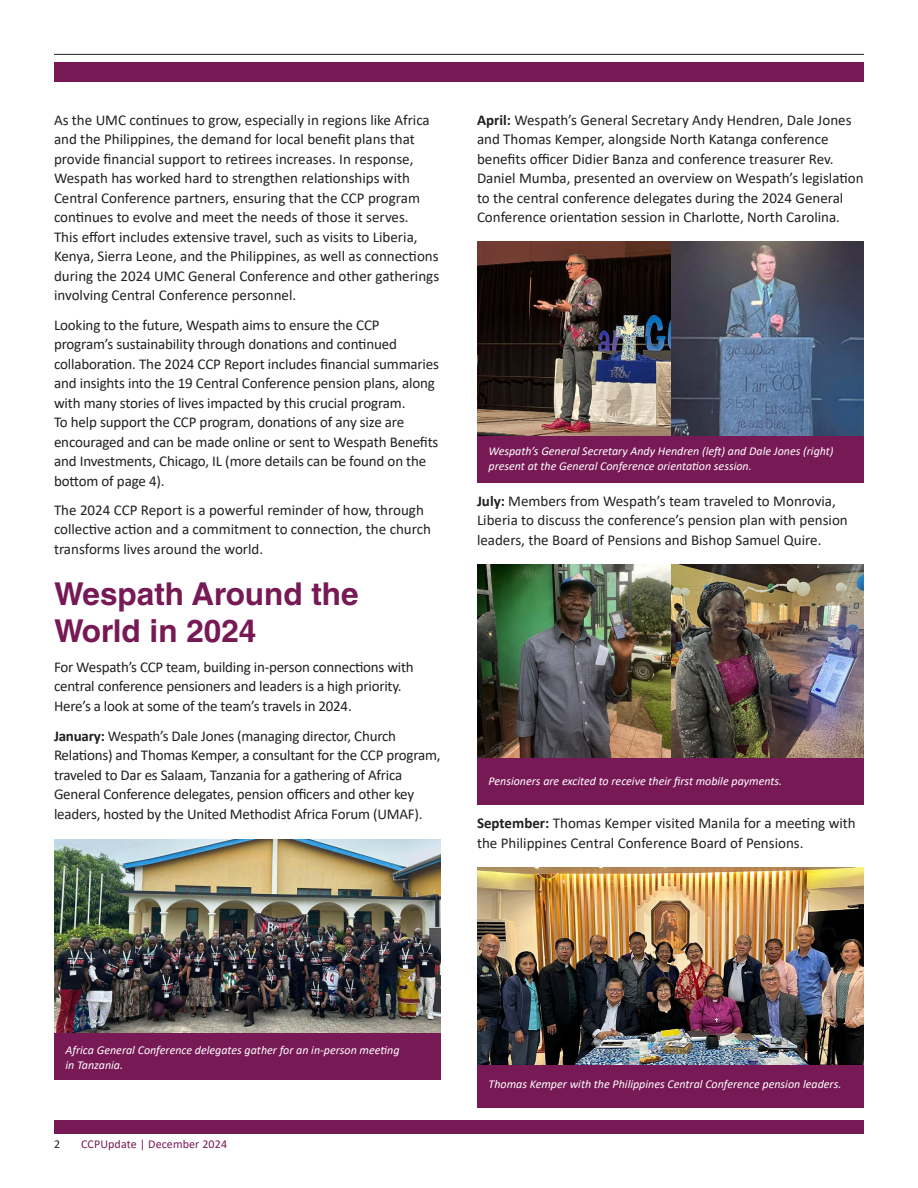
<style>
.page{position:relative;width:918px;height:1188px;background:#fff}
.page>*{position:absolute;margin:0;border:0;box-sizing:border-box;transform-origin:0 0}
.A-head___Helvetica_Bold{font:700 31.5px/37.5px "Helvetica LT Std";color:#761955}
.t1{font:15px/19.5px "Calibri";letter-spacing:-.01em;color:#231f20}
.t2{font:italic 12px/15px "Calibri";color:#fff}
.t3{font:12px "Calibri";letter-spacing:.01em;color:#761955}
.t4{font:12px "Calibri";color:#231f20}
.s1{font-weight:700}
</style>
<div class="page">
<hr style="left:54px;top:54px;width:810px;height:1px;background:#231f20">
<div style="left:54px;top:62px;width:810px;height:20px;background:#761955"></div>
<div style="left:54px;top:1121px;width:810px;height:13px;background:#761955"></div>
<img style="left:54px;top:840px;width:387px;height:193px">
<div style="left:54px;top:1033px;width:387px;height:47px;background:#761955"></div>
<img style="left:671px;top:242px;width:193px;height:194px">
<img style="left:477px;top:242px;width:194px;height:194px">
<div style="left:477px;top:436px;width:387px;height:46px;background:#761955"></div>
<img style="left:671px;top:565px;width:193px;height:194px">
<img style="left:477px;top:565px;width:194px;height:194px">
<div style="left:477px;top:759px;width:387px;height:46px;background:#761955"></div>
<div style="left:477px;top:1061px;width:387px;height:47px;background:#761955"></div>
<img style="left:477px;top:867px;width:387px;height:198px">
<p class="t1" style="left:54px;top:110px;width:387px">As the UMC continues to grow, especially in regions like Africa and the Philippines, the demand for local benefit plans that provide financial support to retirees increases. In response, Wespath has worked hard to strengthen relationships with Central Conference partners, ensuring that the CCP program continues to evolve and meet the needs of those it serves.<br>This effort includes extensive travel, such as visits to Liberia, Kenya, Sierra Leone, and the Philippines, as well as connections during the 2024 UMC General Conference and other gatherings involving Central Conference personnel.</p>
<p class="t1" style="left:54px;top:315px;width:387px">Looking to the future, Wespath aims to ensure the CCP program’s sustainability through donations and continued collaboration. The 2024 CCP Report includes financial summaries and insights into the 19 Central Conference pension plans, along with many stories of lives impacted by this crucial program.<br>To help support the CCP program, donations of any size are encouraged and can be made online or sent to Wespath Benefits and Investments, Chicago, IL (more details can be found on the bottom of page 4).</p>
<p class="t1" style="left:54px;top:500px;width:379px">The 2024 CCP Report is a powerful reminder of how, through collective action and a commitment to connection, the church transforms lives around the world.</p>
<p class="A-head___Helvetica_Bold" style="left:54px;top:575px;width:306px">Wespath Around the<br>World in 2024</p>
<p class="t1" style="left:54px;top:657px;width:361px">For Wespath’s CCP team, building in-person connections with central conference pensioners and leaders is a high priority.<br>Here’s a look at some of the team’s travels in 2024.</p>
<p class="t1" style="left:54px;top:726px;width:388px"><span class="s1">January:</span> Wespath’s Dale Jones (managing director, Church Relations) and Thomas Kemper, a consultant for the CCP program, traveled to Dar es Salaam, Tanzania for a gathering of Africa General Conference delegates, pension officers and other key leaders, hosted by the United Methodist Africa Forum (UMAF).</p>
<p class="t1" style="left:477px;top:110px;width:388px"><span class="s1">April:</span> Wespath’s General Secretary Andy Hendren, Dale Jones and Thomas Kemper, alongside North Katanga conference benefits officer Didier Banza and conference treasurer Rev.<br>Daniel Mumba, presented an overview on Wespath’s legislation to the central conference delegates during the 2024 General Conference orientation session in Charlotte, North Carolina.</p>
<p class="t2" style="left:489px;top:443px;width:347px">Wespath’s General Secretary Andy Hendren (left) and Dale Jones (right) present at the General Conference orientation session.</p>
<p class="t1" style="left:477px;top:491px;width:372px"><span class="s1">July:</span> Members from Wespath’s team traveled to Monrovia,<br>Liberia to discuss the conference’s pension plan with pension leaders, the Board of Pensions and Bishop Samuel Quire.</p>
<p class="t2" style="left:489px;top:773px;width:295px">Pensioners are excited to receive their first mobile payments.</p>
<p class="t1" style="left:477px;top:813px;width:380px"><span class="s1">September:</span> Thomas Kemper visited Manila for a meeting with the Philippines Central Conference Board of Pensions.</p>
<p class="t2" style="left:66px;top:1042px;width:335px">Africa General Conference delegates gather for an in-person meeting in Tanzania.</p>
<p class="t4" style="left:54px;top:1135px;width:8px">2</p>
<p class="t3" style="left:81px;top:1135px;width:148px">CCPUpdate | December 2024</p>
<p class="t2" style="left:489px;top:1076px;width:354px">Thomas Kemper with the Philippines Central Conference pension leaders.</p>
</div>
